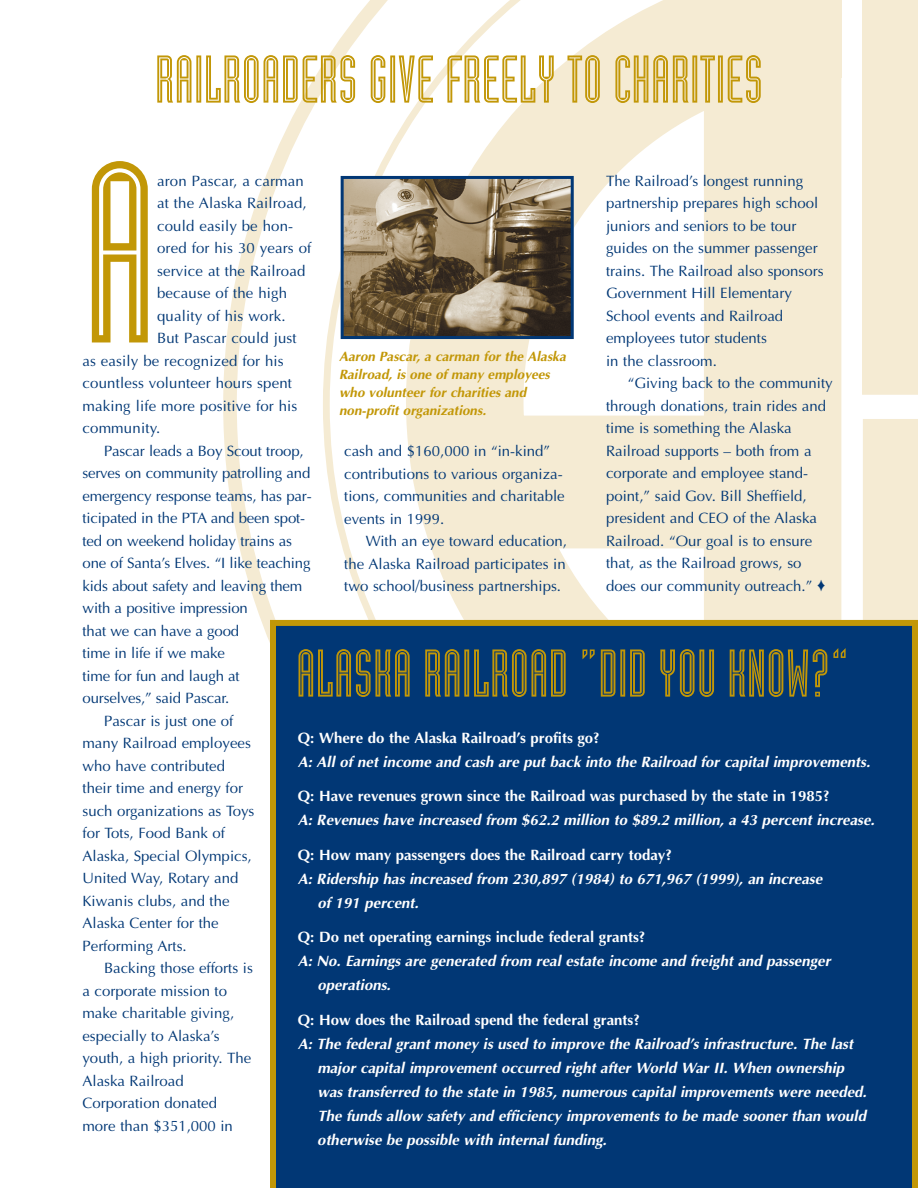
<style>
.page{position:relative;width:918px;height:1188px;background:#fff}
.page>*{position:absolute;margin:0;border:0;box-sizing:border-box;transform-origin:0 0}
.t1{font:252px "Industria Inline";color:#c29707}
.t2{font:66px "Industria Inline";color:#c29707}
.t3{font:15px/22.5px "Optima";color:#013775}
.t4{font:italic 700 15px/24px "Optima";color:#fff}
.t5{font:700 15px "Optima";color:#fff}
.t6{font:italic 700 13.5px/18px "Optima";color:#c29707}
</style>
<div class="page">
<svg style="left:223px;top:64px;width:100px;height:579px"></svg>
<svg style="left:323px;top:0;width:595px;height:620px"></svg>
<div style="left:270px;top:620px;width:648px;height:568px;background:#013775"></div>
<img style="left:345px;top:180px;width:225px;height:155px">
<div style="left:341px;top:176px;width:233px;height:163px;border:3px solid #013775"></div>
<h2 class="t2" style="left:155px;top:55px;width:610px">RAILROADERS GIVE FREELY TO CHARITIES</h2>
<h1 class="t1" style="left:82px;top:163px;width:76px">A</h1>
<p class="t3" style="left:606px;top:171px;width:219px">The Railroad’s longest running partnership prepares high school juniors and seniors to be tour guides on the summer passenger trains. The Railroad also sponsors<br>Government Hill Elementary<br>School events and Railroad employees tutor students<br>in the classroom.</p>
<p class="t3" style="left:606px;top:373px;width:228px;text-indent:22px">“Giving back to the community through donations, train rides and time is something the Alaska<br>Railroad supports – both from a corporate and employee stand&shy;point,” said Gov. Bill Sheffield, president and CEO of the Alaska<br>Railroad. “Our goal is to ensure that, as the Railroad grows, so does our community outreach.” ♦</p>
<p class="t3" style="left:157px;top:171px;width:148px">aron Pascar, a carman</p>
<p class="t3" style="left:157px;top:193px;width:151px">at the Alaska Railroad,</p>
<p class="t3" style="left:157px;top:216px;width:138px">could easily be hon-</p>
<p class="t3" style="left:157px;top:238px;width:156px">ored for his 30 years of</p>
<p class="t3" style="left:157px;top:261px;width:150px">service at the Railroad</p>
<p class="t3" style="left:157px;top:283px;width:132px">because of the high</p>
<p class="t3" style="left:157px;top:306px;width:130px">quality of his work.</p>
<p class="t3" style="left:157px;top:328px;width:141px">But Pascar could just</p>
<p class="t3" style="left:82px;top:351px;width:203px">as easily be recognized for his</p>
<p class="t3" style="left:82px;top:373px;width:211px">countless volunteer hours spent</p>
<p class="t3" style="left:82px;top:396px;width:216px">making life more positive for his</p>
<p class="t3" style="left:82px;top:418px;width:79px">community.</p>
<p class="t3" style="left:104px;top:441px;width:201px">Pascar leads a Boy Scout troop,</p>
<p class="t3" style="left:82px;top:463px;width:229px">serves on community patrolling and</p>
<p class="t3" style="left:82px;top:486px;width:231px">emergency response teams, has par-</p>
<p class="t3" style="left:82px;top:508px;width:224px">ticipated in the PTA and been spot-</p>
<p class="t3" style="left:82px;top:531px;width:211px">ted on weekend holiday trains as</p>
<p class="t3" style="left:82px;top:553px;width:230px">one of Santa’s Elves. “I like teaching</p>
<p class="t3" style="left:82px;top:576px;width:221px">kids about safety and leaving them</p>
<p class="t3" style="left:82px;top:598px;width:167px">with a positive impression</p>
<p class="t3" style="left:82px;top:621px;width:158px">that we can have a good</p>
<p class="t3" style="left:82px;top:643px;width:144px">time in life if we make</p>
<p class="t3" style="left:82px;top:666px;width:159px">time for fun and laugh at</p>
<p class="t3" style="left:82px;top:688px;width:148px">ourselves,” said Pascar.</p>
<p class="t3" style="left:104px;top:711px;width:131px">Pascar is just one of</p>
<p class="t3" style="left:82px;top:733px;width:170px">many Railroad employees</p>
<p class="t3" style="left:82px;top:756px;width:144px">who have contributed</p>
<p class="t3" style="left:82px;top:778px;width:162px">their time and energy for</p>
<p class="t3" style="left:82px;top:801px;width:173px">such organizations as Toys</p>
<p class="t3" style="left:82px;top:823px;width:144px">for Tots, Food Bank of</p>
<p class="t3" style="left:82px;top:846px;width:171px">Alaska, Special Olympics,</p>
<p class="t3" style="left:82px;top:868px;width:158px">United Way, Rotary and</p>
<p class="t3" style="left:82px;top:891px;width:149px">Kiwanis clubs, and the</p>
<p class="t3" style="left:82px;top:913px;width:138px">Alaska Center for the</p>
<p class="t3" style="left:82px;top:936px;width:106px">Performing Arts.</p>
<p class="t3" style="left:104px;top:958px;width:150px">Backing those efforts is</p>
<p class="t3" style="left:82px;top:981px;width:146px">a corporate mission to</p>
<p class="t3" style="left:82px;top:1003px;width:153px">make charitable giving,</p>
<p class="t3" style="left:82px;top:1026px;width:139px">especially to Alaska’s</p>
<p class="t3" style="left:82px;top:1048px;width:170px">youth, a high priority. The</p>
<p class="t3" style="left:82px;top:1071px;width:103px">Alaska Railroad</p>
<p class="t3" style="left:82px;top:1093px;width:136px">Corporation donated</p>
<p class="t3" style="left:82px;top:1116px;width:152px">more than $351,000 in</p>
<p class="t6" style="left:339px;top:349px;width:231px">Aaron Pascar, a carman for the Alaska<br>Railroad, is one of many employees who volunteer for charities and non-profit organizations.</p>
<p class="t3" style="left:344px;top:442px;width:222px">cash and $160,000 in “in-kind” contributions to various organiza&shy;tions, communities and charitable events in 1999.</p>
<p class="t3" style="left:344px;top:532px;width:224px;text-align:justify;text-indent:22px">With an eye toward education, the Alaska Railroad participates in two school/business partnerships.</p>
<h2 class="t2" style="left:296px;top:649px;width:555px">ALASKA RAILROAD “DID YOU KNOW?”</h2>
<p class="t5" style="left:298px;top:732px;width:304px">Q: Where do the Alaska Railroad’s profits go?</p>
<p class="t4" style="left:298px;top:751px;width:577px">A: All of net income and cash are put back into the Railroad for capital improvements.</p>
<p class="t5" style="left:298px;top:790px;width:534px">Q: Have revenues grown since the Railroad was purchased by the state in 1985?</p>
<p class="t4" style="left:298px;top:810px;width:581px">A: Revenues have increased from $62.2 million to $89.2 million, a 43 percent increase.</p>
<p class="t5" style="left:298px;top:849px;width:376px">Q: How many passengers does the Railroad carry today?</p>
<p class="t4" style="left:317px;top:868px;width:509px;text-indent:-19px">A: Ridership has increased from 230,897 (1984) to 671,967 (1999), an increase of 191 percent.</p>
<p class="t5" style="left:298px;top:931px;width:349px">Q: Do net operating earnings include federal grants?</p>
<p class="t4" style="left:317px;top:951px;width:518px;text-indent:-20px">A: No. Earnings are generated from real estate income and freight and passenger operations.</p>
<p class="t5" style="left:298px;top:1014px;width:344px">Q: How does the Railroad spend the federal grants?</p>
<p class="t4" style="left:317px;top:1033px;width:554px;text-indent:-19px">A: The federal grant money is used to improve the Railroad’s infrastructure. The last major capital improvement occurred right after World War II. When ownership was transferred to the state in 1985, numerous capital improvements were needed.<br>The funds allow safety and efficiency improvements to be made sooner than would otherwise be possible with internal funding.</p>
</div>
